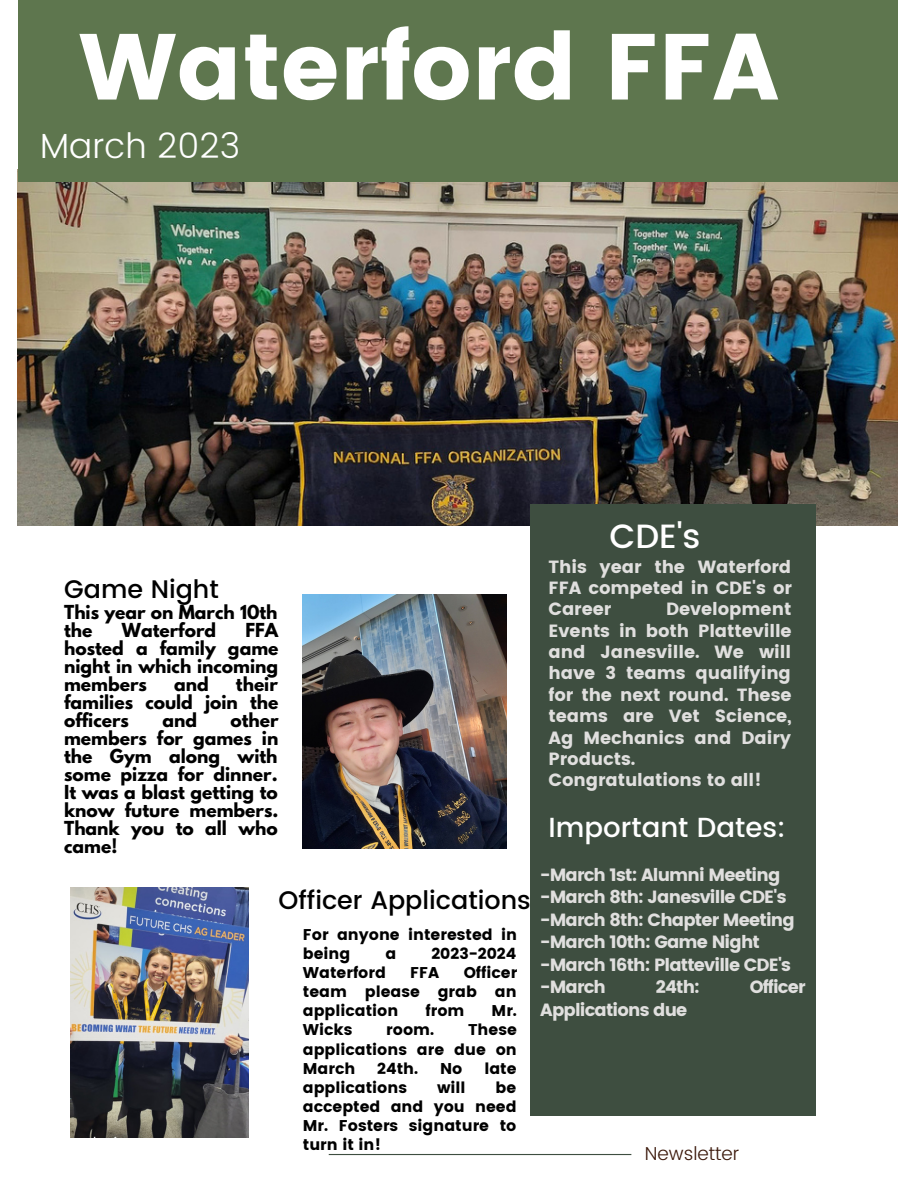
<style>
.page{position:relative;width:918px;height:1188px;background:#fff}
.page>*{position:absolute;margin:0;border:0;box-sizing:border-box;transform-origin:0 0}
.t1{font:93.6px "Poppins";color:#fff}
.t2{font:300 34.8px "Poppins";color:#fff}
.t3{font:500 33.6px "Poppins";color:#fff}
.t4{font:500 27.6px "Poppins";color:#fff}
.t5{font:500 25.35px "Poppins";color:#000}
.t6{font:300 18.75px "Poppins";color:#3c1a0c}
.t7{font:17.7px/21.3px "Poppins";letter-spacing:-.005em;color:#e0dfde;text-align:justify}
.t8{font:17.7px "Poppins";letter-spacing:-.045em;color:#e0dfde}
.t9{font:700 17.1px/18px "League Spartan";color:#000;text-align:justify}
.t10{font:15.6px/19.2px "Poppins";color:#000;text-align:justify}
</style>
<div class="page">
<img style="left:18px;top:181px;width:880px;height:345px">
<img style="left:303px;top:594px;width:204px;height:254px">
<div style="left:18px;top:0;width:880px;height:181px;background:#5e764e"></div>
<div style="left:530px;top:504px;width:286px;height:612px;background:#3e4e40"></div>
<hr style="left:329px;top:1154px;width:302px;height:1px;background:#3e4e40">
<img style="left:70px;top:887px;width:178px;height:250px">
<p class="t1" style="left:79px;top:12px;width:702px">Waterford FFA</p>
<p class="t2" style="left:40px;top:126px;width:201px">March 2023</p>
<p class="t5" style="left:64px;top:574px;width:156px">Game Night</p>
<p class="t9" style="left:64px;top:605px;width:215px">This year on March 10th the</p>
<p class="t9" style="left:122px;top:623px;width:96px">Waterford</p>
<p class="t9" style="left:64px;top:623px;width:216px;text-indent:181px">FFA hosted a family game night in which incoming members</p>
<p class="t9" style="left:64px;top:677px;width:216px;text-indent:172px">their families could join the officers</p>
<p class="t9" style="left:174px;top:677px;width:36px">and</p>
<p class="t9" style="left:64px;top:713px;width:216px;text-indent:166px">other members for games in the Gym along with some pizza for dinner.<br>It was a blast getting to know future members.<br>Thank you to all who came!</p>
<p class="t9" style="left:162px;top:713px;width:36px">and</p>
<p class="t5" style="left:279px;top:886px;width:254px">Officer Applications</p>
<p class="t10" style="left:303px;top:925px;width:216px">For anyone interested in being</p>
<p class="t10" style="left:385px;top:944px;width:12px">a</p>
<p class="t10" style="left:431px;top:944px;width:86px">2023-2024</p>
<p class="t10" style="left:303px;top:963px;width:216px;text-indent:161px">Officer team please grab an application</p>
<p class="t10" style="left:303px;top:963px;width:85px">Waterford</p>
<p class="t10" style="left:410px;top:963px;width:31px">FFA</p>
<p class="t10" style="left:426px;top:1001px;width:40px">from</p>
<p class="t10" style="left:492px;top:1001px;width:27px">Mr.</p>
<p class="t10" style="left:303px;top:1020px;width:51px">Wicks</p>
<p class="t10" style="left:386px;top:1020px;width:49px">room.</p>
<p class="t10" style="left:303px;top:1020px;width:216px;text-indent:165px">These applications are due on March</p>
<p class="t10" style="left:377px;top:1059px;width:42px">24th.</p>
<p class="t10" style="left:440px;top:1059px;width:24px">No</p>
<p class="t10" style="left:484px;top:1059px;width:34px">late</p>
<p class="t10" style="left:303px;top:1078px;width:106px">applications</p>
<p class="t10" style="left:437px;top:1078px;width:30px">will</p>
<p class="t10" style="left:303px;top:1078px;width:215px;text-indent:193px">be accepted and you need Mr. Fosters signature to turn it in!</p>
<p class="t3" style="left:609px;top:516px;width:93px">CDE's</p>
<p class="t7" style="left:549px;top:556px;width:245px">This year the Waterford FFA competed in CDE's or Career</p>
<p class="t7" style="left:549px;top:599px;width:245px;text-align:left;text-indent:117px">Development<br>Events in both Platteville and Janesville. We will have 3 teams qualifying for the next round. These teams are Vet Science,<br>Ag Mechanics and Dairy<br>Products.<br>Congratulations to all!</p>
<p class="t4" style="left:549px;top:811px;width:238px">Important Dates:</p>
<p class="t8" style="left:540px;top:864px;width:242px">-March 1st: Alumni Meeting</p>
<p class="t8" style="left:540px;top:887px;width:248px">-March 8th: Janesville CDE's</p>
<p class="t8" style="left:540px;top:909px;width:256px">-March 8th: Chapter Meeting</p>
<p class="t8" style="left:540px;top:932px;width:221px">-March 10th: Game Night</p>
<p class="t8" style="left:540px;top:954px;width:252px">-March 16th: Platteville CDE's</p>
<p class="t7" style="left:540px;top:976px;width:67px">-March</p>
<p class="t7" style="left:656px;top:976px;width:46px">24th:</p>
<p class="t8" style="left:750px;top:977px;width:57px">Officer</p>
<p class="t8" style="left:540px;top:999px;width:149px">Applications due</p>
<p class="t6" style="left:645px;top:1142px;width:96px">Newsletter</p>
</div>
